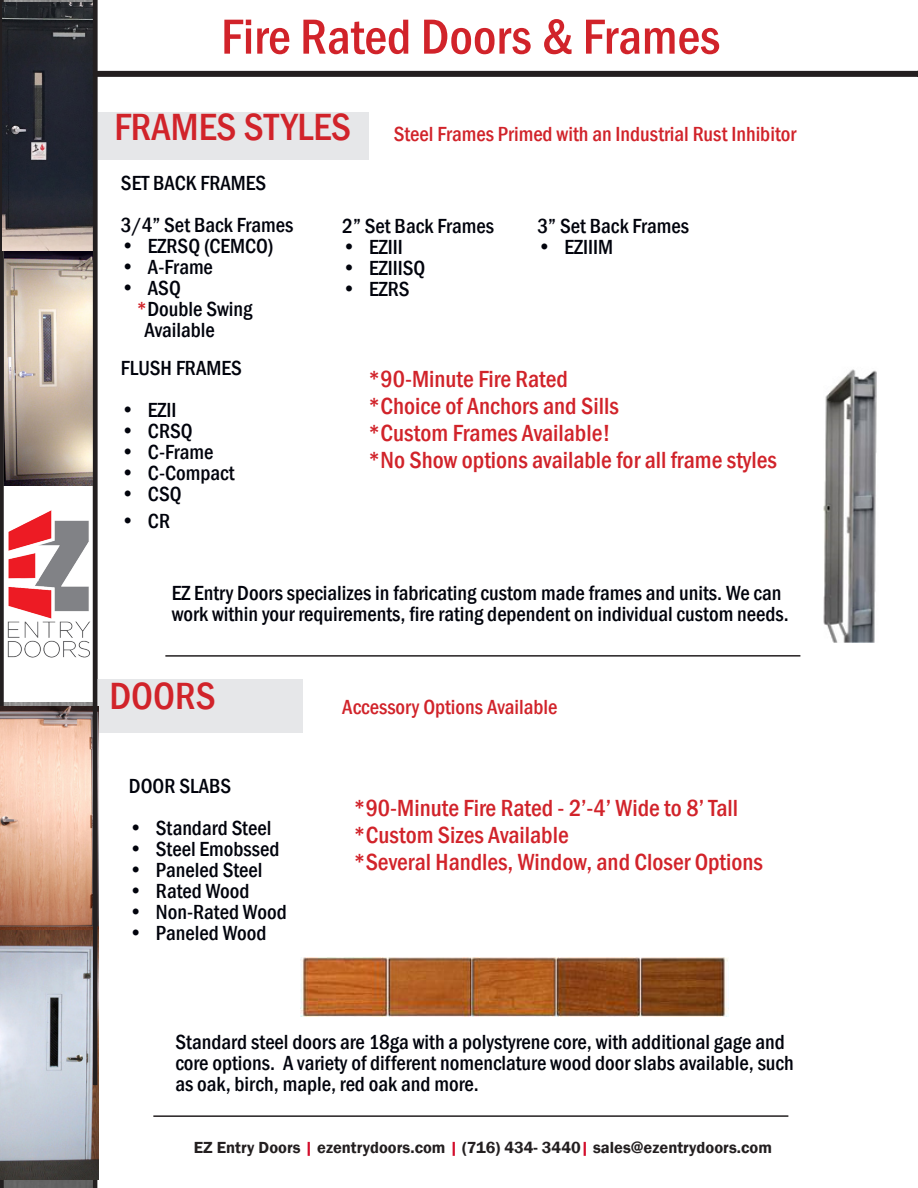
<style>
.page{position:relative;width:918px;height:1188px;background:#fff}
.page>*{position:absolute;margin:0;border:0;box-sizing:border-box;transform-origin:0 0}
.t1{font:500 condensed 51px "Franklin Gothic";color:#d1232a}
.t2{font:500 condensed 39px "Franklin Gothic";color:#d1232a}
.t3{font:500 condensed 24px "Franklin Gothic";color:#d1232a}
.t4{font:500 condensed 24px "Franklin Gothic";color:#d2232a}
.t5{font:500 condensed 21px/21px "Franklin Gothic";color:#01030c}
.t6{font:500 condensed 21px "Franklin Gothic";color:#d1232a}
.t7{font:600 16.5px "Franklin Gothic";color:#231f20}
.s1{color:#d1232a}
.s2{color:#d30d2b}
</style>
<div class="page">
<div style="left:98px;top:112px;width:270px;height:47px;background:#e6e7e9"></div>
<div style="left:97px;top:679px;width:206px;height:54px;background:#e6e7e9"></div>
<img style="left:4px;top:702px;width:89px;height:486px">
<img style="left:7px;top:507px;width:86px;height:156px">
<div style="left:95px;top:71px;width:823px;height:6px;background:#231f20"></div>
<svg style="left:0;top:0;width:4px;height:1188px;background:#292627"></svg>
<img style="left:5px;top:251px;width:88px;height:235px">
<img style="left:2px;top:2px;width:91px;height:249px">
<img style="left:0;top:706px;width:98px;height:225px">
<img style="left:0;top:931px;width:98px;height:248px">
<hr style="left:93px;top:0;width:4px;height:1085px;background:#231f20">
<hr style="left:153px;top:1115px;width:635px;height:2px;background:#231f20">
<img style="left:823px;top:369px;width:54px;height:273px">
<hr style="left:165px;top:655px;width:635px;height:2px;background:#231f20">
<img style="left:300px;top:958px;width:429px;height:58px">
<p class="t1" style="left:221px;top:3px;width:500px">Fire Rated Doors &amp; Frames</p>
<p class="t2" style="left:114px;top:101px;width:238px">FRAMES STYLES</p>
<p class="t6" style="left:394px;top:120px;width:404px">Steel Frames Primed with an Industrial Rust Inhibitor</p>
<p class="t5" style="left:121px;top:173px;width:147px">SET BACK FRAMES</p>
<p class="t5" style="left:121px;top:215px;width:174px">3/4” Set Back Frames</p>
<p class="t5" style="left:121px;top:236px;width:154px">• EZRSQ (CEMCO)</p>
<p class="t5" style="left:121px;top:257px;width:94px">• A-Frame</p>
<p class="t5" style="left:121px;top:278px;width:61px">• ASQ</p>
<p class="t5" style="left:137px;top:299px;width:117px"><span class="s1">*</span>Double Swing</p>
<p class="t5" style="left:145px;top:320px;width:72px">Available</p>
<p class="t5" style="left:121px;top:358px;width:122px">FLUSH FRAMES</p>
<p class="t5" style="left:121px;top:400px;width:57px">• EZII</p>
<p class="t5" style="left:121px;top:421px;width:73px">• CRSQ</p>
<p class="t5" style="left:121px;top:442px;width:94px">• C-Frame</p>
<p class="t5" style="left:121px;top:463px;width:115px">• C-Compact</p>
<p class="t5" style="left:121px;top:484px;width:62px">• CSQ</p>
<p class="t5" style="left:121px;top:511px;width:51px">• CR</p>
<p class="t5" style="left:342px;top:215px;width:153px">2” Set Back Frames</p>
<p class="t5" style="left:342px;top:236px;width:62px">• EZIII</p>
<p class="t5" style="left:342px;top:257px;width:85px">• EZIIISQ</p>
<p class="t5" style="left:342px;top:278px;width:69px">• EZRS</p>
<p class="t5" style="left:538px;top:215px;width:153px">3” Set Back Frames</p>
<p class="t5" style="left:538px;top:236px;width:77px">• EZIIIM</p>
<p class="t3" style="left:368px;top:363px;width:201px">*90-Minute Fire Rated</p>
<p class="t3" style="left:368px;top:390px;width:252px">*Choice of Anchors and Sills</p>
<p class="t3" style="left:368px;top:417px;width:244px">*Custom Frames Available!</p>
<p class="t3" style="left:368px;top:444px;width:410px">*No Show options available for all frame styles</p>
<p class="t5" style="left:172px;top:582px;width:619px">EZ Entry Doors specializes in fabricating custom made frames and units. We can work within your requirements, fire rating dependent on individual custom needs.</p>
<p class="t2" style="left:109px;top:671px;width:108px">DOORS</p>
<p class="t5" style="left:129px;top:776px;width:104px">DOOR SLABS</p>
<p class="t5" style="left:129px;top:818px;width:144px">• Standard Steel</p>
<p class="t5" style="left:129px;top:839px;width:152px">• Steel Emobssed</p>
<p class="t5" style="left:129px;top:860px;width:135px">• Paneled Steel</p>
<p class="t5" style="left:129px;top:881px;width:122px">• Rated Wood</p>
<p class="t5" style="left:129px;top:902px;width:159px">• Non-Rated Wood</p>
<p class="t5" style="left:129px;top:923px;width:139px">• Paneled Wood</p>
<p class="t6" style="left:342px;top:693px;width:217px">Accessory Options Available</p>
<p class="t3" style="left:353px;top:792px;width:386px">*90-Minute Fire Rated - 2’-4’ Wide to 8’ Tall</p>
<p class="t3" style="left:353px;top:819px;width:217px">*Custom Sizes Available</p>
<p class="t4" style="left:353px;top:846px;width:411px">*Several Handles, Window, and Closer Options</p>
<p class="t5" style="left:175px;top:1031px;width:620px">Standard steel doors are 18ga with a polystyrene core, with additional gage and core options. A variety of different nomenclature wood door slabs available, such as oak, birch, maple, red oak and more.</p>
<p class="t7" style="left:194px;top:1138px;width:580px">EZ Entry Doors <span class="s2">|</span> ezentrydoors.com <span class="s2">|</span> (716) 434- 3440<span class="s2">|</span> sales@ezentrydoors.com</p>
</div>
